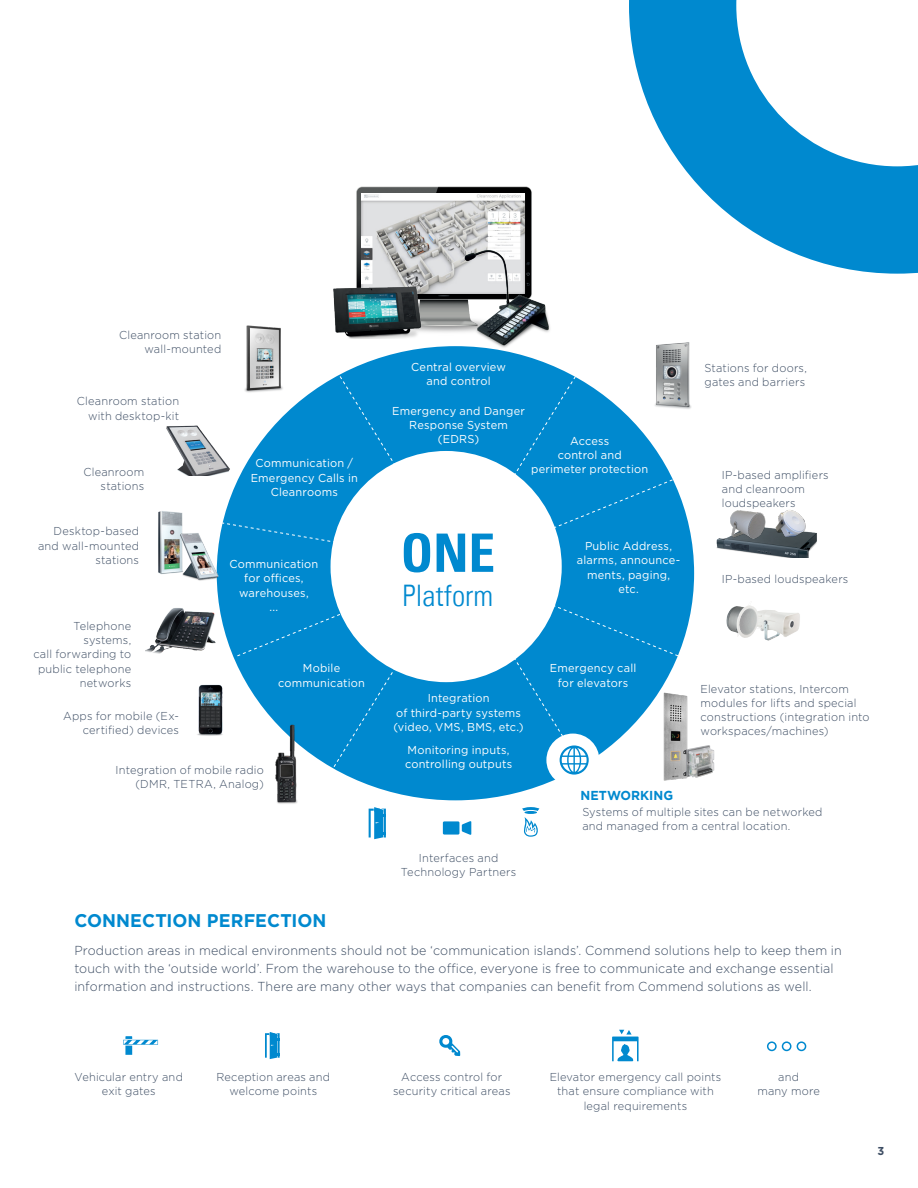
<style>
.page{position:relative;width:918px;height:1188px;background:#fff}
.page>*{position:absolute;margin:0;border:0;box-sizing:border-box;transform-origin:0 0}
.t1{font:52.95px "Univers Com 67 Bold Cond";color:#0089cf}
.t2{font:29.7px "Univers Com 47 Light Cond";color:#0089cf}
.hl2___Headline_2{font:700 18.3px "Gotham";letter-spacing:.005em;color:#0089cf;scale:.96 1}
.p_-_Paragraph{font:300 13.05px/18px "Gotham";letter-spacing:.01em;color:#3d4d63;scale:.96 1}
.hl3{font:700 13.05px "Gotham";color:#0089cf;scale:.96 1}
.p_small___Paragraph{font:300 11.55px/14.2px "Gotham";letter-spacing:.015em;color:#3d4d63;text-align:right;scale:.96 1}
.p_small___Paragraph-2{font:11.55px/14.2px "Gotham";letter-spacing:.02em;color:#fff;text-align:center;scale:.96 1}
.t3{font:700 11.55px "Gotham";color:#3d4d63;scale:.96 1}
</style>
<div class="page">
<svg style="left:629px;top:0;width:289px;height:274px"></svg>
<img style="left:761px;top:610px;width:11px;height:31px">
<img style="left:716px;top:527px;width:101px;height:31px">
<div style="left:217px;top:346px;width:477px;height:454px;background:#0089cf;border-radius:50%"></div>
<div style="left:546px;top:734px;width:53px;height:53px;background:#fff;border-radius:50%"></div>
<img style="left:275px;top:723px;width:28px;height:81px">
<img style="left:349px;top:186px;width:183px;height:161px">
<img style="left:362px;top:193px;width:163px;height:101px">
<img style="left:333px;top:284px;width:90px;height:54px">
<img style="left:459px;top:247px;width:91px;height:107px">
<img style="left:146px;top:608px;width:70px;height:46px">
<img style="left:726px;top:605px;width:35px;height:33px">
<img style="left:655px;top:342px;width:36px;height:67px">
<svg style="left:330px;top:375px;width:246px;height:398px"></svg>
<svg style="left:236px;top:477px;width:443px;height:180px"></svg>
<svg style="left:496px;top:582px;width:183px;height:75px"></svg>
<svg style="left:221px;top:522px;width:187px;height:33px"></svg>
<img style="left:158px;top:511px;width:25px;height:63px">
<div style="left:443px;top:821px;width:16px;height:14px;background:#0089cf"></div>
<svg style="left:462px;top:821px;width:9px;height:14px"></svg>
<svg style="left:522px;top:807px;width:17px;height:30px"></svg>
<svg style="left:369px;top:807px;width:17px;height:32px"></svg>
<svg style="left:560px;top:745px;width:29px;height:30px"></svg>
<img style="left:174px;top:524px;width:47px;height:62px">
<img style="left:244px;top:325px;width:39px;height:68px">
<img style="left:663px;top:692px;width:25px;height:89px">
<img style="left:683px;top:745px;width:31px;height:33px">
<svg style="left:265px;top:1032px;width:15px;height:27px"></svg>
<svg style="left:123px;top:1036px;width:35px;height:19px"></svg>
<svg style="left:439px;top:1035px;width:21px;height:21px"></svg>
<svg style="left:612px;top:1030px;width:27px;height:31px"></svg>
<div style="left:767px;top:1041px;width:10px;height:10px;border:2px solid #0089cf;border-radius:50%"></div>
<div style="left:782px;top:1041px;width:10px;height:10px;border:2px solid #0089cf;border-radius:50%"></div>
<div style="left:797px;top:1041px;width:9px;height:10px;border:2px solid #0089cf;border-radius:50%"></div>
<img style="left:197px;top:684px;width:26px;height:52px">
<img style="left:166px;top:425px;width:64px;height:51px">
<img style="left:730px;top:510px;width:36px;height:28px">
<img style="left:773px;top:510px;width:36px;height:30px">
<p class="p_small___Paragraph" style="left:119px;top:328px;width:108px">Cleanroom station wall-mounted</p>
<p class="p_small___Paragraph" style="left:77px;top:394px;width:108px">Cleanroom station with desktop-kit</p>
<p class="p_small___Paragraph" style="left:83px;top:464px;width:65px">Cleanroom stations</p>
<p class="p_small___Paragraph" style="left:38px;top:524px;width:107px">Desktop-based and wall-mounted stations</p>
<p class="p_small___Paragraph" style="left:33px;top:618px;width:103px">Telephone systems,<br>call forwarding to public telephone networks</p>
<p class="p_small___Paragraph" style="left:63px;top:708px;width:122px">Apps for mobile (Ex&shy;certified) devices</p>
<p class="p_small___Paragraph-2" style="left:251px;top:456px;width:113px">Communication /<br>Emergency Calls in<br>Cleanrooms</p>
<p class="p_small___Paragraph-2" style="left:230px;top:557px;width:94px">Communication for offices, warehouses,<br>...</p>
<p class="p_small___Paragraph-2" style="left:278px;top:661px;width:92px">Mobile communication</p>
<p class="p_small___Paragraph" style="left:116px;top:763px;width:156px">Integration of mobile radio (DMR, TETRA, Analog)</p>
<p class="p_small___Paragraph-2" style="left:411px;top:360px;width:100px">Central overview and control</p>
<p class="p_small___Paragraph-2" style="left:392px;top:403px;width:140px">Emergency and Danger<br>Response System (EDRS)</p>
<p class="p_small___Paragraph-2" style="left:531px;top:433px;width:123px">Access<br>control and perimeter protection</p>
<p class="t1" style="left:401px;top:521px;width:96px">ONE</p>
<p class="t2" style="left:403px;top:577px;width:92px">Platform</p>
<p class="p_small___Paragraph-2" style="left:577px;top:539px;width:109px">Public Address, alarms, announce&shy;ments, paging, etc.</p>
<p class="p_small___Paragraph" style="left:705px;top:360px;width:108px;text-align:left">Stations for doors, gates and barriers</p>
<p class="p_small___Paragraph" style="left:722px;top:467px;width:113px;text-align:left">IP-based amplifiers and cleanroom loudspeakers</p>
<p class="p_small___Paragraph" style="left:722px;top:572px;width:133px">IP-based loudspeakers</p>
<p class="p_small___Paragraph-2" style="left:394px;top:691px;width:137px">Integration<br>of third-party systems (video, VMS, BMS, etc.)</p>
<p class="p_small___Paragraph-2" style="left:405px;top:743px;width:113px;text-align:left">Monitoring inputs, controlling outputs</p>
<p class="p_small___Paragraph-2" style="left:550px;top:661px;width:91px">Emergency call for elevators</p>
<p class="p_small___Paragraph" style="left:701px;top:681px;width:178px;text-align:left">Elevator stations, Intercom modules for lifts and special constructions (integration into workspaces/machines)</p>
<p class="p_small___Paragraph" style="left:401px;top:850px;width:122px;text-align:center">Interfaces and<br>Technology Partners</p>
<p class="hl3" style="left:581px;top:787px;width:98px">NETWORKING</p>
<p class="p_small___Paragraph" style="left:582px;top:805px;width:252px;text-align:left">Systems of multiple sites can be networked and managed from a central location.</p>
<p class="hl2___Headline_2" style="left:74px;top:908px;width:264px">CONNECTION PERFECTION</p>
<p class="p_-_Paragraph" style="left:74px;top:941px;width:801px">Production areas in medical environments should not be ‘communication islands’. Commend solutions help to keep them in touch with the ‘outside world’. From the warehouse to the office, everyone is free to communicate and exchange essential information and instructions. There are many other ways that companies can benefit from Commend solutions as well.</p>
<p class="p_small___Paragraph" style="left:75px;top:1070px;width:114px;text-align:center">Vehicular entry and exit gates</p>
<p class="p_small___Paragraph" style="left:393px;top:1070px;width:124px;text-align:center">Access control for security critical areas</p>
<p class="p_small___Paragraph" style="left:550px;top:1070px;width:180px;text-align:center">Elevator emergency call points that ensure compliance with legal requirements</p>
<p class="p_small___Paragraph" style="left:757px;top:1070px;width:67px;text-align:center">and<br>many more</p>
<p class="p_small___Paragraph" style="left:217px;top:1070px;width:120px;text-align:center">Reception areas and welcome points</p>
<p class="t3" style="left:877px;top:1144px;width:9px">3</p>
</div>
